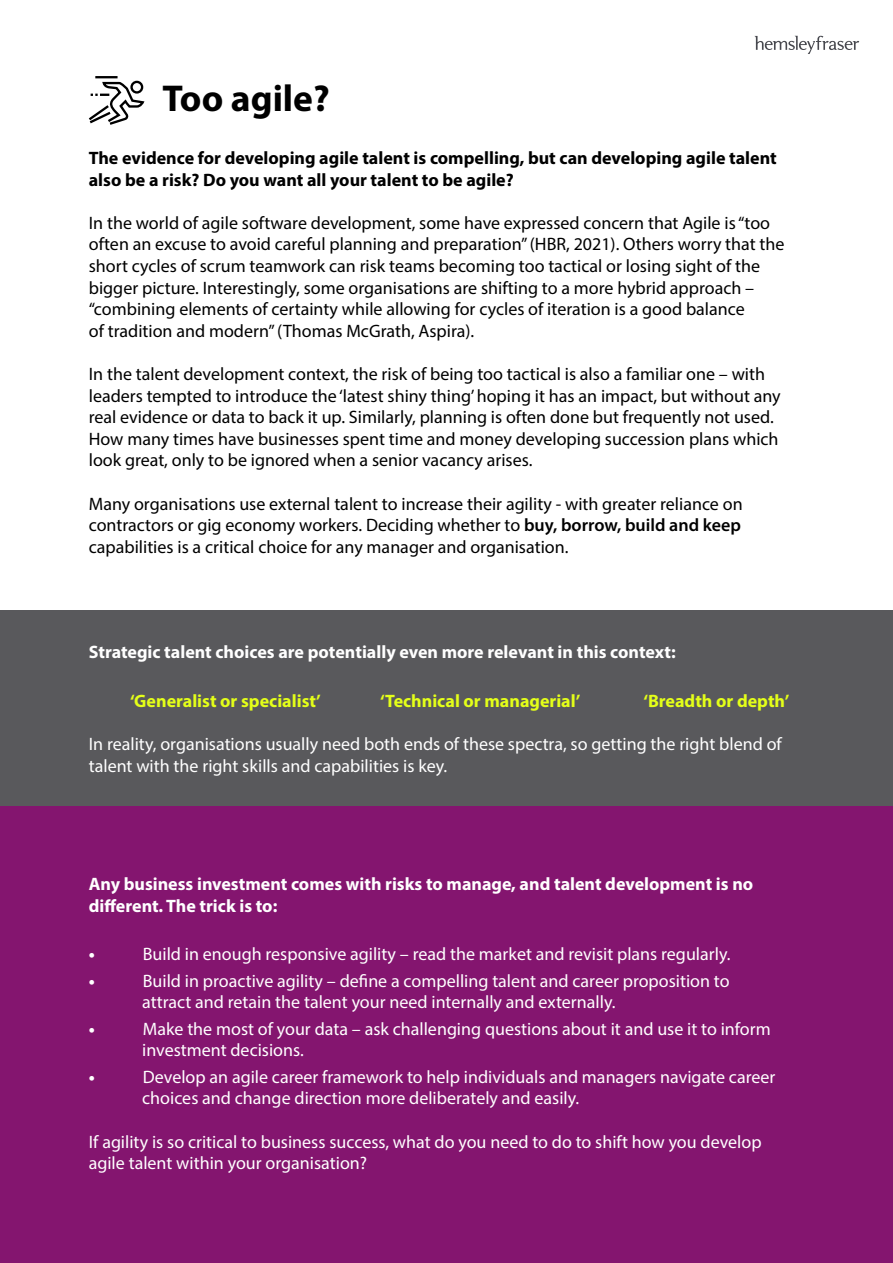
<style>
.page{position:relative;width:893px;height:1263px;background:#fff}
.page>*{position:absolute;margin:0;border:0;box-sizing:border-box;transform-origin:0 0}
.t1{font:700 37.5px "Myriad Pro";color:#000}
.t2{font:18px/21.6px "Myriad Pro";color:#000}
.t3{font:18px/21px "Myriad Pro";color:#fff}
.t4{font:700 18px/21.6px "Myriad Pro";color:#fff}
.t5{font:700 18px/21.6px "Myriad Pro";color:#000}
.t6{font:700 18px "Myriad Pro";color:#e4ff19}
.s1{font-weight:600}
</style>
<div class="page">
<div style="left:0;top:787px;width:893px;height:476px;background:#84156f"></div>
<div style="left:0;top:610px;width:893px;height:196px;background:#59595c"></div>
<svg style="left:88px;top:76px;width:57px;height:49px"></svg>
<svg style="left:754px;top:36px;width:105px;height:18px"></svg>
<h1 class="t1" style="left:162px;top:73px;width:169px">Too agile?</h1>
<p class="t5" style="left:89px;top:147px;width:689px">The evidence for developing agile talent is compelling, but can developing agile talent also be a risk? Do you want all your talent to be agile?</p>
<p class="t2" style="left:89px;top:212px;width:697px">In the world of agile software development, some have expressed concern that Agile is “too often an excuse to avoid careful planning and preparation” (HBR, 2021). Others worry that the short cycles of scrum teamwork can risk teams becoming too tactical or losing sight of the bigger picture. Interestingly, some organisations are shifting to a more hybrid approach – “combining elements of certainty while allowing for cycles of iteration is a good balance<br>of tradition and modern” (Thomas McGrath, Aspira).</p>
<p class="t2" style="left:89px;top:363px;width:693px">In the talent development context, the risk of being too tactical is also a familiar one – with leaders tempted to introduce the ‘latest shiny thing’ hoping it has an impact, but without any real evidence or data to back it up. Similarly, planning is often done but frequently not used.<br>How many times have businesses spent time and money developing succession plans which look great, only to be ignored when a senior vacancy arises.</p>
<p class="t2" style="left:89px;top:492px;width:655px;text-align:justify">Many organisations use external talent to increase their agility - with greater reliance on contractors or gig economy workers. Deciding whether to <span class="s1">buy, borrow, build and keep </span>capabilities is a critical choice for any manager and organisation.</p>
<p class="t4" style="left:89px;top:641px;width:588px">Strategic talent choices are potentially even more relevant in this context:</p>
<p class="t6" style="left:130px;top:689px;width:192px">‘Generalist or specialist’</p>
<p class="t6" style="left:380px;top:689px;width:202px">‘Technical or managerial’</p>
<p class="t6" style="left:643px;top:689px;width:147px">‘Breadth or depth’</p>
<p class="t3" style="left:89px;top:733px;width:695px;line-height:21.6px">In reality, organisations usually need both ends of these spectra, so getting the right blend of talent with the right skills and capabilities is key.</p>
<p class="t4" style="left:89px;top:873px;width:666px">Any business investment comes with risks to manage, and talent development is no different. The trick is to:</p>
<p class="t4" style="left:89px;top:943px;width:8px">•</p>
<p class="t3" style="left:143px;top:943px;width:589px">Build in enough responsive agility – read the market and revisit plans regularly.</p>
<p class="t4" style="left:89px;top:970px;width:8px">•</p>
<p class="t3" style="left:142px;top:970px;width:589px">Build in proactive agility – define a compelling talent and career proposition to attract and retain the talent your need internally and externally.</p>
<p class="t4" style="left:89px;top:1018px;width:8px">•</p>
<p class="t3" style="left:142px;top:1018px;width:630px">Make the most of your data – ask challenging questions about it and use it to inform investment decisions.</p>
<p class="t4" style="left:89px;top:1066px;width:8px">•</p>
<p class="t3" style="left:142px;top:1066px;width:635px">Develop an agile career framework to help individuals and managers navigate career choices and change direction more deliberately and easily.</p>
<p class="t3" style="left:89px;top:1130px;width:674px;line-height:21.6px">If agility is so critical to business success, what do you need to do to shift how you develop agile talent within your organisation?</p>
</div>
